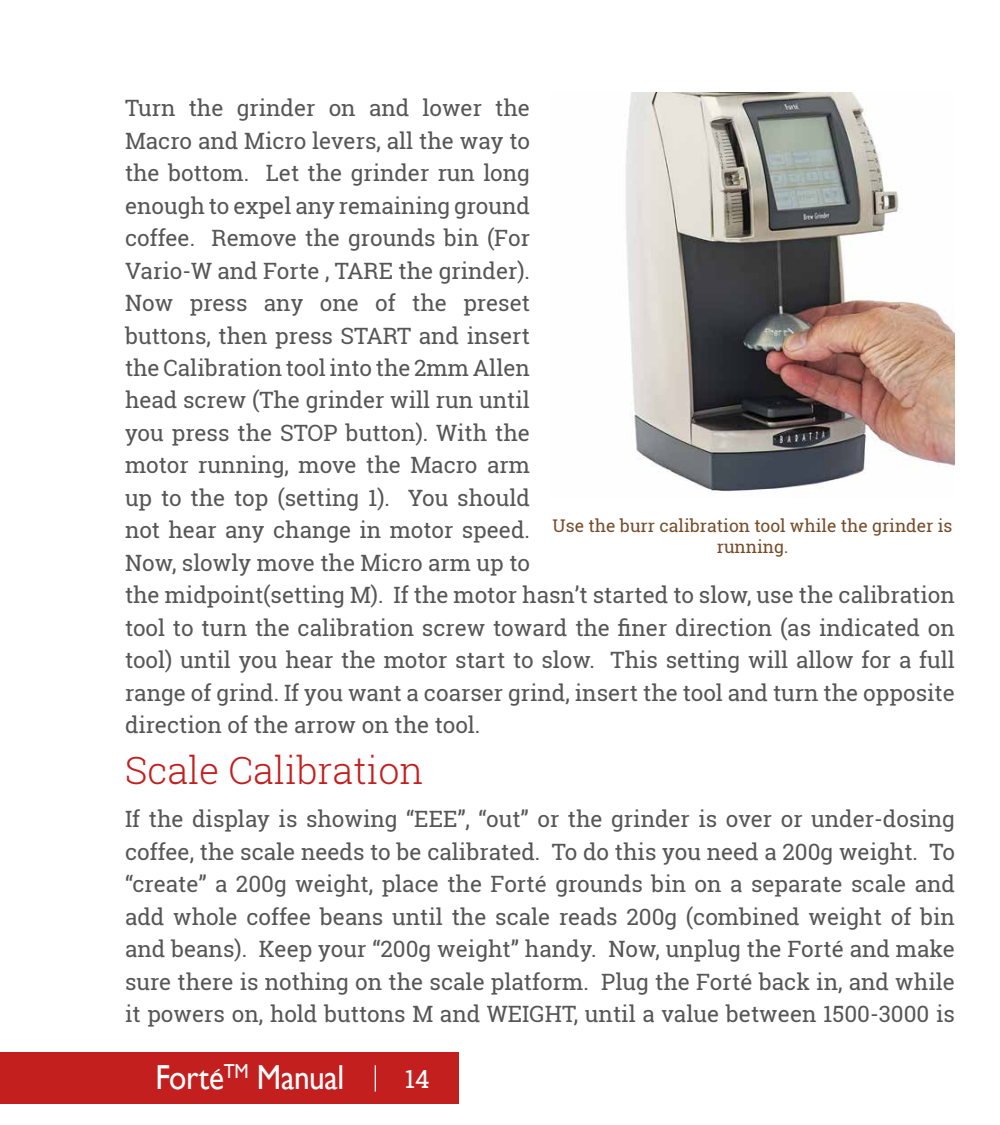
<style>
.page{position:relative;width:1000px;height:1125px;background:#fff}
.page>*{position:absolute;margin:0;border:0;box-sizing:border-box;transform-origin:0 0}
.t1{font:300 37.5px "Roboto Slab";color:#c41f1f}
.t2{font:34.75px "Gill Sans";letter-spacing:-.01em;color:#fff;scale:.9 1}
.t3{font:25px "Roboto Slab";color:#fff}
.t4{font:22.5px/32.5px "Roboto Slab";color:#565656}
.t5{font:17.5px/21px "Roboto Slab";color:#764c29;text-align:center}
</style>
<div class="page">
<div style="left:0;top:1053px;width:459px;height:51px;background:#c41f1f"></div>
<svg style="left:214px;top:1069px;width:6px;height:4px"></svg>
<svg style="left:375px;top:1065px;width:1px;height:27px"></svg>
<img style="left:625px;top:92px;width:330px;height:400px">
<p class="t4" style="left:125px;top:91px;width:832px">Turn the grinder on and lower the<br>Macro and Micro levers, all the way to<br>the bottom. Let the grinder run long<br>enough to expel any remaining ground<br>coffee. Remove the grounds bin (For<br>Vario-W and Forte , TARE the grinder).<br>Now press any one of the preset<br>buttons, then press START and insert<br>the Calibration tool into the 2mm Allen<br>head screw (The grinder will run until<br>you press the STOP button). With the<br>motor running, move the Macro arm<br>up to the top (setting 1). You should<br>not hear any change in motor speed.<br>Now, slowly move the Micro arm up to<br>the midpoint(setting M). If the motor hasn’t started to slow, use the calibration tool to turn the calibration screw toward the finer direction (as indicated on tool) until you hear the motor start to slow. This setting will allow for a full range of grind. If you want a coarser grind, insert the tool and turn the opposite direction of the arrow on the tool.</p>
<h1 class="t1" style="left:125px;top:744px;width:300px">Scale Calibration</h1>
<p class="t4" style="left:125px;top:803px;width:832px;text-align:justify">If the display is showing “EEE”, “out” or the grinder is over or under-dosing coffee, the scale needs to be calibrated. To do this you need a 200g weight. To “create” a 200g weight, place the Forté grounds bin on a separate scale and add whole coffee beans until the scale reads 200g (combined weight of bin and beans). Keep your “200g weight” handy. Now, unplug the Forté and make sure there is nothing on the scale platform. Plug the Forté back in, and while it powers on, hold buttons M and WEIGHT, until a value between 1500-3000 is</p>
<p class="t5" style="left:553px;top:515px;width:401px">Use the burr calibration tool while the grinder is running.</p>
<h2 class="t2" style="left:155px;top:1057px;width:211px">Forte<sup>TM</sup> Manual</h2>
<p class="t3" style="left:405px;top:1061px;width:26px">14</p>
</div>
